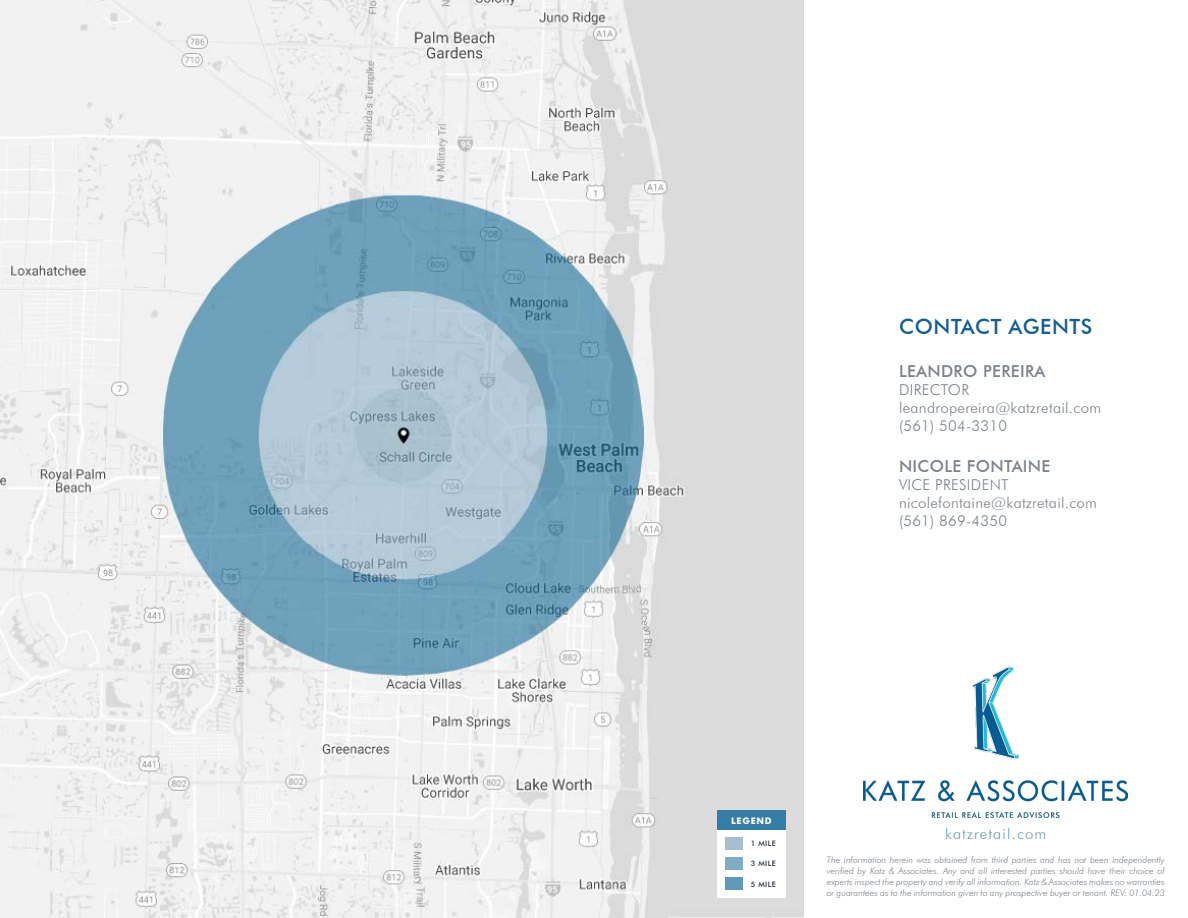
<style>
.page{position:relative;width:1188px;height:918px;background:#fff}
.page>*{position:absolute;margin:0;border:0;box-sizing:border-box;transform-origin:0 0}
.t1{font:500 21px "Futura BT";letter-spacing:.03em;color:#155d92}
.t2{font:500 16.5px "Futura BT";letter-spacing:.02em;color:#7b838b}
.t3{font:300 15px "Futura BT";letter-spacing:.02em;color:#7b838b}
.t4{font:300 15px "Futura BT";letter-spacing:.075em;color:#709cb6}
.t5{font:italic 300 9px/10.8px "Futura BT";color:#7b838b;text-align:justify}
.t6{font:700 9px "Futura BT";letter-spacing:.075em;color:#fff}
.Table_Text{font:500 7.5px "Futura BT";letter-spacing:.05em;color:#23303d}
</style>
<div class="page">
<img style="left:0;top:0;width:804px;height:918px">
<img style="left:864px;top:780px;width:264px;height:38px">
<img style="left:973px;top:666px;width:45px;height:93px">
<div style="left:717px;top:811px;width:69px;height:86px;background:#fff"></div>
<div style="left:717px;top:811px;width:69px;height:19px;background:#337da6"></div>
<div style="left:725px;top:837px;width:17px;height:13px;background:#a5bfce"></div>
<div style="left:725px;top:857px;width:17px;height:13px;background:#80acc5"></div>
<div style="left:725px;top:878px;width:17px;height:12px;background:#6299b8"></div>
<p class="t1" style="left:899px;top:314px;width:195px">CONTACT AGENTS</p>
<p class="t2" style="left:899px;top:361px;width:148px">LEANDRO PEREIRA</p>
<p class="t3" style="left:899px;top:380px;width:72px">DIRECTOR</p>
<p class="t3" style="left:899px;top:398px;width:204px">leandropereira@katzretail.com</p>
<p class="t3" style="left:899px;top:416px;width:110px">(561) 504-3310</p>
<p class="t2" style="left:899px;top:456px;width:153px">NICOLE FONTAINE</p>
<p class="t3" style="left:899px;top:475px;width:111px">VICE PRESIDENT</p>
<p class="t3" style="left:899px;top:493px;width:200px">nicolefontaine@katzretail.com</p>
<p class="t3" style="left:899px;top:511px;width:110px">(561) 869-4350</p>
<p class="t6" style="left:731px;top:815px;width:42px">LEGEND</p>
<p class="Table_Text" style="left:751px;top:839px;width:26px">1 MILE</p>
<p class="Table_Text" style="left:751px;top:859px;width:26px">3 MILE</p>
<p class="Table_Text" style="left:751px;top:879px;width:26px">5 MILE</p>
<p class="t4" style="left:945px;top:825px;width:103px">katzretail.com</p>
<p class="t5" style="left:827px;top:855px;width:340px">The information herein was obtained from third parties and has not been independently verified by Katz &amp; Associates. Any and all interested parties should have their choice of experts inspect the property and verify all information. Katz &amp; Associates makes no warranties or guarantees as to the information given to any prospective buyer or tenant. REV: 01.04.23</p>
</div>
